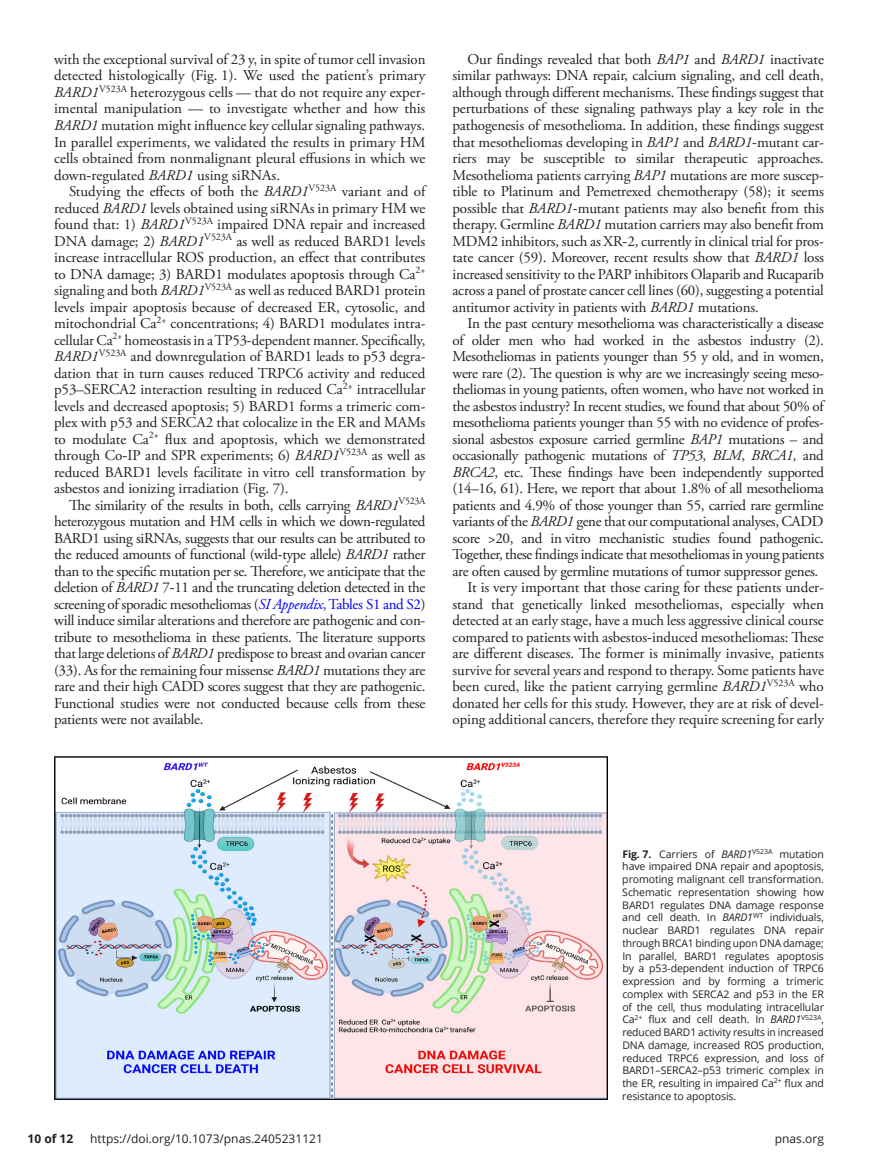
<style>
.page{position:relative;width:878px;height:1175px;background:#fff}
.page>*{position:absolute;margin:0;border:0;box-sizing:border-box;transform-origin:0 0}
.t1{font:15px/16.5px "Adobe Garamond Pro";letter-spacing:-.02em;color:#231f20;text-align:justify}
.t2{font:12px "Open Sans";color:#231f20}
.t3{font:700 12px "Open Sans";color:#231f20}
.t4{font:10.5px/12.8px "Open Sans";letter-spacing:-.01em;color:#231f20;text-align:justify}
.s1{font-style:italic}
.s2{font-family:"STIX"}
.s3{font-style:italic;color:#00f}
.s4{color:#00f}
.s5{font-weight:700}
</style>
<div class="page">
<img style="left:54px;top:756px;width:553px;height:344px">
<p class="t1" style="left:54px;top:51px;width:373px">with the exceptional survival of 23 y, in spite of tumor cell invasion detected histologically (Fig. 1). We used the patient’s primary <span class="s1">BARD1</span><sup>V523A</sup> heterozygous cells — that do not require any exper&shy;imental manipulation — to investigate whether and how this <span class="s1">BARD1</span> mutation might influence key cellular signaling pathways.<br>In parallel experiments, we validated the results in primary HM cells obtained from nonmalignant pleural effusions in which we down<span class="s2">-</span>regulated <span class="s1">BARD1</span> using siRNAs.</p>
<p class="t1" style="left:54px;top:183px;width:373px;text-indent:15px">Studying the effects of both the <span class="s1">BARD1</span><sup>V523A</sup> variant and of reduced <span class="s1">BARD1</span> levels obtained using siRNAs in primary HM we found that: 1) <span class="s1">BARD1</span><sup>V523A</sup> impaired DNA repair and increased DNA damage; 2) <span class="s1">BARD1</span><sup>V523A</sup> as well as reduced BARD1 levels increase intracellular ROS production, an effect that contributes to DNA damage; 3) BARD1 modulates apoptosis through Ca<sup>2+ </sup>signaling and both <span class="s1">BARD1</span><sup>V523A</sup> as well as reduced BARD1 protein levels impair apoptosis because of decreased ER, cytosolic, and mitochondrial Ca<sup>2+</sup> concentrations; 4) BARD1 modulates intra&shy;cellular Ca<sup>2+</sup> homeostasis in a TP53<span class="s2">-</span>dependent manner. Specifically, <span class="s1">BARD1</span><sup>V523A</sup> and downregulation of BARD1 leads to p53 degra&shy;dation that in turn causes reduced TRPC6 activity and reduced p53–SERCA2 interaction resulting in reduced Ca<sup>2+</sup> intracellular levels and decreased apoptosis; 5) BARD1 forms a trimeric com&shy;plex with p53 and SERCA2 that colocalize in the ER and MAMs to modulate Ca<sup>2+</sup> flux and apoptosis, which we demonstrated through Co<span class="s2">-</span>IP and SPR experiments; 6) <span class="s1">BARD1</span><sup>V523A</sup> as well as reduced BARD1 levels facilitate in vitro cell transformation by asbestos and ionizing irradiation (Fig. 7).</p>
<p class="t1" style="left:54px;top:497px;width:373px;text-indent:15px">The similarity of the results in both, cells carrying <span class="s1">BARD1</span><sup>V523A </sup>heterozygous mutation and HM cells in which we down<span class="s2">-</span>regulated BARD1 using siRNAs, suggests that our results can be attributed to the reduced amounts of functional (wild<span class="s2">-</span>type allele) <span class="s1">BARD1</span> rather than to the specific mutation per se. Therefore, we anticipate that the deletion of <span class="s1">BARD1</span> 7<span class="s2">-</span>11 and the truncating deletion detected in the screening of sporadic mesotheliomas (<span class="s3">SI Appendix</span><span class="s4">, Tables S1 and S2</span>) will induce similar alterations and therefore are pathogenic and con&shy;tribute to mesothelioma in these patients. The literature supports that large deletions of <span class="s1">BARD1</span> predispose to breast and ovarian cancer (33). As for the remaining four missense <span class="s1">BARD1</span> mutations they are rare and their high CADD scores suggest that they are pathogenic.<br>Functional studies were not conducted because cells from these patients were not available.</p>
<p class="t1" style="left:452px;top:51px;width:373px;text-indent:15px">Our findings revealed that both <span class="s1">BAP1</span> and <span class="s1">BARD1</span> inactivate similar pathways: DNA repair, calcium signaling, and cell death, although through different mechanisms. These findings suggest that perturbations of these signaling pathways play a key role in the pathogenesis of mesothelioma. In addition, these findings suggest that mesotheliomas developing in <span class="s1">BAP1</span> and <span class="s1">BARD1</span><span class="s2">-</span>mutant car&shy;riers may be susceptible to similar therapeutic approaches.<br>Mesothelioma patients carrying <span class="s1">BAP1</span> mutations are more suscep&shy;tible to Platinum and Pemetrexed chemotherapy (58); it seems possible that <span class="s1">BARD1</span><span class="s2">-</span>mutant patients may also benefit from this therapy. Germline <span class="s1">BARD1</span> mutation carriers may also benefit from MDM2 inhibitors, such as XR<span class="s2">-</span>2, currently in clinical trial for pros&shy;tate cancer (59). Moreover, recent results show that <span class="s1">BARD1</span> loss increased sensitivity to the PARP inhibitors Olaparib and Rucaparib across a panel of prostate cancer cell lines (60), suggesting a potential antitumor activity in patients with <span class="s1">BARD1</span> mutations.</p>
<p class="t1" style="left:467px;top:315px;width:358px">In the past century mesothelioma was characteristically a disease</p>
<p class="t1" style="left:452px;top:332px;width:373px">of older men who had worked in the asbestos industry (2).</p>
<p class="t1" style="left:452px;top:348px;width:373px">Mesotheliomas in patients younger than 55 y old, and in women,</p>
<p class="t1" style="left:452px;top:365px;width:373px">were rare (2). The question is why are we increasingly seeing meso-</p>
<p class="t1" style="left:452px;top:381px;width:373px">theliomas in young patients, often women, who have not worked in</p>
<p class="t1" style="left:452px;top:398px;width:373px">the asbestos industry? In recent studies, we found that about 50% of</p>
<p class="t1" style="left:452px;top:414px;width:373px">mesothelioma patients younger than 55 with no evidence of profes-</p>
<p class="t1" style="left:452px;top:431px;width:373px">sional asbestos exposure carried germline <span class="s1">BAP1</span> mutations – and</p>
<p class="t1" style="left:452px;top:447px;width:373px">occasionally pathogenic mutations of <span class="s1">TP53</span>, <span class="s1">BLM</span>, <span class="s1">BRCA1,</span> and</p>
<p class="t1" style="left:452px;top:464px;width:373px"><span class="s1">BRCA2</span>, etc. These findings have been independently supported</p>
<p class="t1" style="left:452px;top:480px;width:373px">(14–16, 61). Here, we report that about 1.8% of all mesothelioma</p>
<p class="t1" style="left:452px;top:497px;width:373px">patients and 4.9% of those younger than 55, carried rare germline</p>
<p class="t1" style="left:452px;top:513px;width:372px">variants of the <span class="s1">BARD1</span> gene that our computational analyses, CADD</p>
<p class="t1" style="left:452px;top:530px;width:373px">score &gt;20, and in vitro mechanistic studies found pathogenic.</p>
<p class="t1" style="left:452px;top:546px;width:373px">Together, these findings indicate that mesotheliomas in young patients</p>
<p class="t1" style="left:452px;top:563px;width:367px">are often caused by germline mutations of tumor suppressor genes.</p>
<p class="t1" style="left:467px;top:579px;width:358px">It is very important that those caring for these patients under-</p>
<p class="t1" style="left:452px;top:596px;width:373px">stand that genetically linked mesotheliomas, especially when</p>
<p class="t1" style="left:452px;top:612px;width:372px">detected at an early stage, have a much less aggressive clinical course</p>
<p class="t1" style="left:452px;top:629px;width:372px">compared to patients with asbestos<span class="s2">-</span>induced mesotheliomas: These</p>
<p class="t1" style="left:452px;top:645px;width:373px">are different diseases. The former is minimally invasive, patients</p>
<p class="t1" style="left:452px;top:662px;width:373px">survive for several years and respond to therapy. Some patients have</p>
<p class="t1" style="left:452px;top:678px;width:373px">been cured, like the patient carrying germline <span class="s1">BARD1</span><sup>V523A</sup> who</p>
<p class="t1" style="left:452px;top:695px;width:373px">donated her cells for this study. However, they are at risk of devel-</p>
<p class="t1" style="left:452px;top:711px;width:373px">oping additional cancers, therefore they require screening for early</p>
<p class="t4" style="left:622px;top:847px;width:203px"><span class="s5">Fig. 7.</span> Carriers of <span class="s1">BARD1</span><sup>V523A</sup> mutation have impaired DNA repair and apoptosis, promoting malignant cell transformation.<br>Schematic representation showing how BARD1 regulates DNA damage response and cell death. In <span class="s1">BARD1</span><sup>WT</sup> individuals, nuclear BARD1 regulates DNA repair through BRCA1 binding upon DNA damage; In parallel, BARD1 regulates apoptosis by a p53<span class="s2">-</span>dependent induction of TRPC6 expression and by forming a trimeric complex with SERCA2 and p53 in the ER of the cell, thus modulating intracellular Ca<sup>2+</sup> flux and cell death. In <span class="s1">BARD1</span><sup>V523A</sup>, reduced BARD1 activity results in increased DNA damage, increased ROS production, reduced TRPC6 expression, and loss of BARD1–SERCA2–p53 trimeric complex in the ER, resulting in impaired Ca<sup>2+</sup> flux and resistance to apoptosis.</p>
<p class="t3" style="left:28px;top:1130px;width:47px">10 of 12</p>
<p class="t2" style="left:90px;top:1130px;width:234px">https://doi.org/10.1073/pnas.2405231121</p>
<p class="t2" style="left:774px;top:1130px;width:51px">pnas.org</p>
</div>
